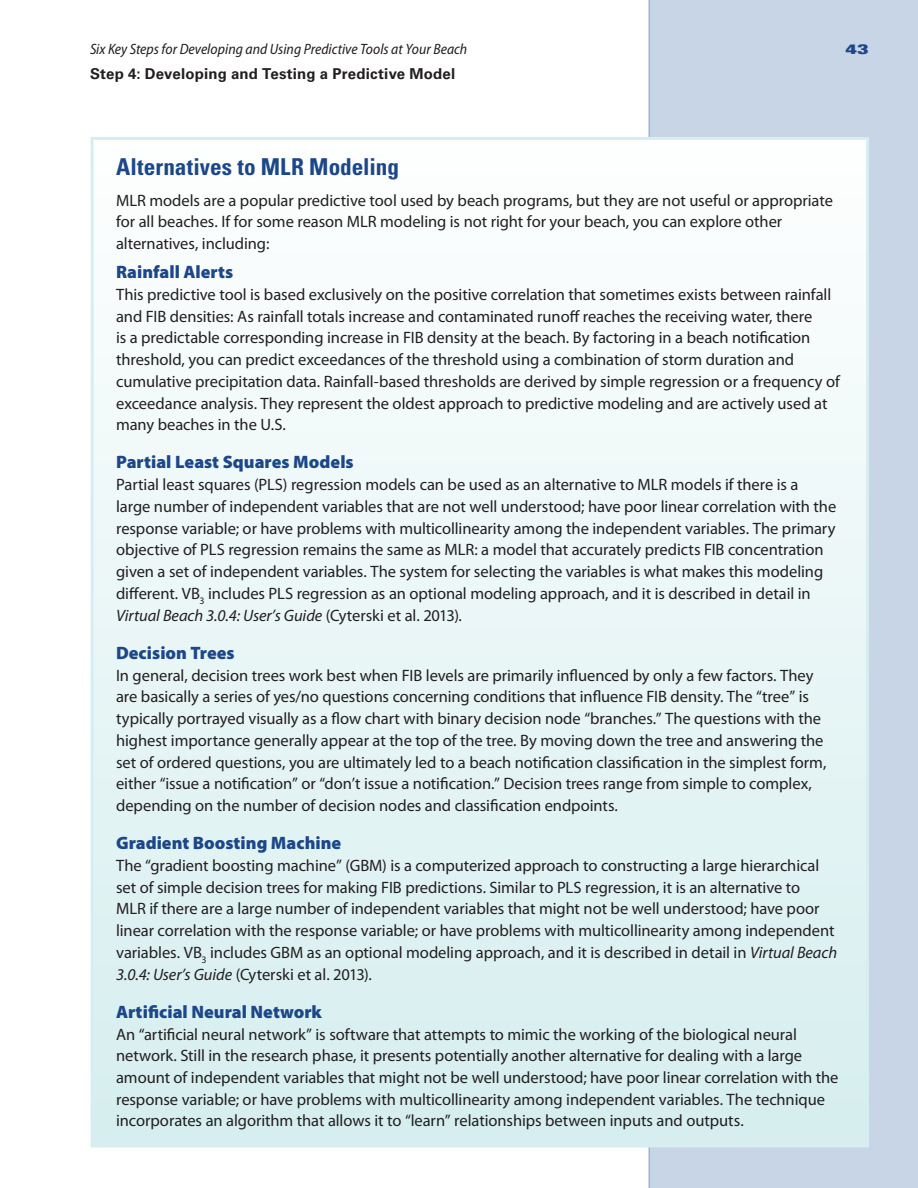
<style>
.page{position:relative;width:918px;height:1188px;background:#fff}
.page>*{position:absolute;margin:0;border:0;box-sizing:border-box;transform-origin:0 0}
.t1{font:700 condensed 23.25px "Univers LT Std";letter-spacing:.005em;color:#1c4788}
.t2{font:900 18px "Myriad Pro";color:#1c4788}
.t3{font:16.5px/21.8px "Myriad Pro";letter-spacing:-.005em;color:#231f20}
.t4{font:italic semi-condensed 15px "Myriad Pro";color:#231f20}
.t5{font:700 15px "Univers LT Std";letter-spacing:.015em;color:#231f20}
.t6{font:13.5px "Univers LT Std X Black Ex";color:#1c4788}
.s1{font-style:italic}
</style>
<div class="page">
<div style="left:648px;top:0;width:270px;height:1188px;background:#c7d5e6"></div>
<div style="left:92px;top:138px;width:776px;height:1008px;background:linear-gradient(to bottom,#fefefe,#d5eeef)"></div>
<p class="t4" style="left:90px;top:41px;width:379px">Six Key Steps for Developing and Using Predictive Tools at Your Beach</p>
<p class="t6" style="left:845px;top:41px;width:25px">43</p>
<p class="t5" style="left:90px;top:65px;width:367px">Step 4: Developing and Testing a Predictive Model</p>
<p class="t1" style="left:116px;top:152px;width:284px">Alternatives to MLR Modeling</p>
<p class="t3" style="left:116px;top:189px;width:718px">MLR models are a popular predictive tool used by beach programs, but they are not useful or appropriate for all beaches. If for some reason MLR modeling is not right for your beach, you can explore other alternatives, including:</p>
<p class="t2" style="left:116px;top:262px;width:119px">Rainfall Alerts</p>
<p class="t3" style="left:116px;top:284px;width:725px">This predictive tool is based exclusively on the positive correlation that sometimes exists between rainfall and FIB densities: As rainfall totals increase and contaminated runoff reaches the receiving water, there<br>is a predictable corresponding increase in FIB density at the beach. By factoring in a beach notification threshold, you can predict exceedances of the threshold using a combination of storm duration and cumulative precipitation data. Rainfall-based thresholds are derived by simple regression or a frequency of exceedance analysis. They represent the oldest approach to predictive modeling and are actively used at many beaches in the U.S.</p>
<p class="t2" style="left:116px;top:452px;width:239px">Partial Least Squares Models</p>
<p class="t3" style="left:116px;top:474px;width:722px">Partial least squares (PLS) regression models can be used as an alternative to MLR models if there is a large number of independent variables that are not well understood; have poor linear correlation with the response variable; or have problems with multicollinearity among the independent variables. The primary objective of PLS regression remains the same as MLR: a model that accurately predicts FIB concentration given a set of independent variables. The system for selecting the variables is what makes this modeling different. VB<sub>3</sub> includes PLS regression as an optional modeling approach, and it is described in detail in <span class="s1">Virtual Beach 3.0.4: User’s Guide</span> (Cyterski et al. 2013).</p>
<p class="t2" style="left:116px;top:643px;width:120px">Decision Trees</p>
<p class="t3" style="left:116px;top:664px;width:712px">In general, decision trees work best when FIB levels are primarily influenced by only a few factors. They are basically a series of yes/no questions concerning conditions that influence FIB density. The “tree” is typically portrayed visually as a flow chart with binary decision node “branches.” The questions with the highest importance generally appear at the top of the tree. By moving down the tree and answering the set of ordered questions, you are ultimately led to a beach notification classification in the simplest form, either “issue a notification” or “don’t issue a notification.” Decision trees range from simple to complex, depending on the number of decision nodes and classification endpoints.</p>
<p class="t2" style="left:116px;top:833px;width:227px">Gradient Boosting Machine</p>
<p class="t3" style="left:116px;top:855px;width:723px">The “gradient boosting machine” (GBM) is a computerized approach to constructing a large hierarchical set of simple decision trees for making FIB predictions. Similar to PLS regression, it is an alternative to<br>MLR if there are a large number of independent variables that might not be well understood; have poor linear correlation with the response variable; or have problems with multicollinearity among independent variables. VB<sub>3</sub> includes GBM as an optional modeling approach, and it is described in detail in <span class="s1">Virtual Beach 3.0.4: User’s Guide</span> (Cyterski et al. 2013).</p>
<p class="t2" style="left:116px;top:1001px;width:207px">Artificial Neural Network</p>
<p class="t3" style="left:116px;top:1023px;width:724px">An “artificial neural network” is software that attempts to mimic the working of the biological neural network. Still in the research phase, it presents potentially another alternative for dealing with a large amount of independent variables that might not be well understood; have poor linear correlation with the response variable; or have problems with multicollinearity among independent variables. The technique incorporates an algorithm that allows it to “learn” relationships between inputs and outputs.</p>
</div>
